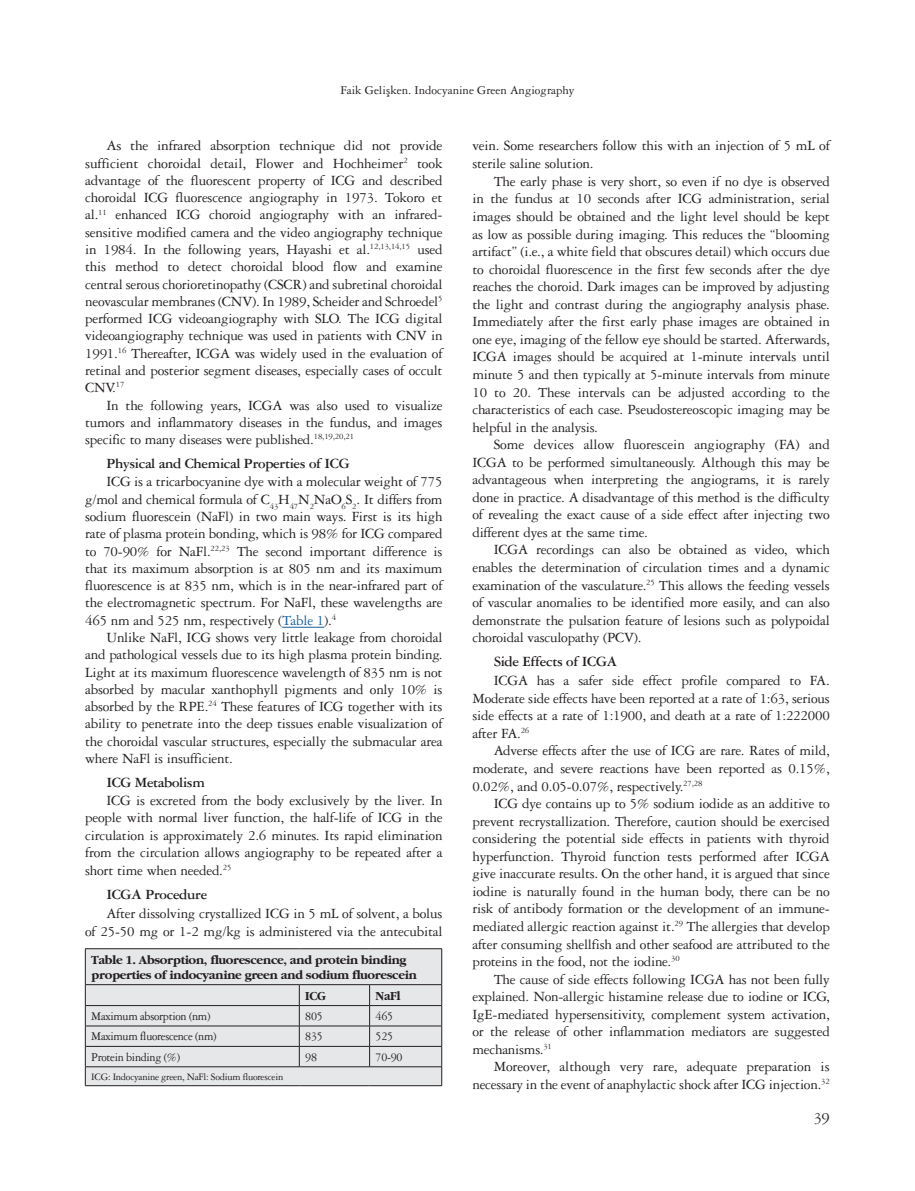
<style>
.page{position:relative;width:915px;height:1191px;background:#fff}
.page>*{position:absolute;margin:0;border:0;box-sizing:border-box;transform-origin:0 0}
.t1{font:16.5px "Garamond Three Tr";color:#231f20}
.YAZI{font:15px/17.5px "Garamond Three Tr";letter-spacing:-.015em;color:#231f20;text-align:justify}
.ARA_BASLIK{font:15px "Garamond Three Bold Tr";letter-spacing:-.025em;color:#231f20}
.TABLO-USTU{font:12.75px/15px "Garamond Bold Tr";letter-spacing:-.025em;color:#231f20}
.TABLO-YAZI{font:12.75px "Garamond Three Tr";letter-spacing:-.025em;color:#231f20;scale:.95 1}
.TABLO-YAZI-2{font:12.75px "Garamond Three Tr";color:#231f20}
.TABLO-ARA{font:12.75px "Garamond Bold Tr";letter-spacing:-.025em;color:#231f20;scale:.95 1}
.TABLO-ALTI{font:10.5px "Garamond Three Tr";letter-spacing:-.025em;color:#231f20}
.s1{color:#175d9e}
</style>
<div class="page">
<hr style="left:282px;top:627px;width:42px;height:1px;background:#175d9e">
<div style="left:86px;top:949px;width:355px;height:136px;background:#e6e7e9"></div>
<hr style="left:85px;top:1025px;width:214px;height:1px;background:#231f20">
<hr style="left:299px;top:1025px;width:70px;height:1px;background:#231f20">
<hr style="left:369px;top:1025px;width:73px;height:1px;background:#231f20">
<hr style="left:85px;top:1046px;width:214px;height:1px;background:#231f20">
<hr style="left:299px;top:1046px;width:70px;height:1px;background:#231f20">
<svg style="left:299px;top:985px;width:1px;height:81px"></svg>
<hr style="left:369px;top:1046px;width:73px;height:1px;background:#231f20">
<svg style="left:369px;top:985px;width:1px;height:81px"></svg>
<hr style="left:85px;top:948px;width:214px;height:1px;background:#231f20">
<hr style="left:85px;top:949px;width:1px;height:35px;background:#231f20">
<hr style="left:299px;top:948px;width:70px;height:1px;background:#231f20">
<hr style="left:369px;top:948px;width:73px;height:1px;background:#231f20">
<hr style="left:441px;top:949px;width:1px;height:35px;background:#231f20">
<hr style="left:85px;top:984px;width:214px;height:1px;background:#231f20">
<hr style="left:299px;top:984px;width:70px;height:1px;background:#231f20">
<hr style="left:369px;top:984px;width:73px;height:1px;background:#231f20">
<hr style="left:85px;top:1005px;width:214px;height:1px;background:#231f20">
<hr style="left:299px;top:1005px;width:70px;height:1px;background:#231f20">
<hr style="left:369px;top:1005px;width:73px;height:1px;background:#231f20">
<hr style="left:85px;top:1066px;width:214px;height:1px;background:#231f20">
<svg style="left:85px;top:985px;width:1px;height:100px"></svg>
<hr style="left:299px;top:1066px;width:70px;height:1px;background:#231f20">
<hr style="left:369px;top:1066px;width:73px;height:1px;background:#231f20">
<svg style="left:441px;top:985px;width:1px;height:100px"></svg>
<hr style="left:85px;top:1085px;width:214px;height:1px;background:#231f20">
<hr style="left:299px;top:1085px;width:70px;height:1px;background:#231f20">
<hr style="left:369px;top:1085px;width:73px;height:1px;background:#231f20">
<p class="TABLO-YAZI-2" style="left:340px;top:82px;width:236px">Faik Gelişken. Indocyanine Green Angiography</p>
<p class="YAZI" style="left:85px;top:137px;width:359px;text-indent:21px">As the infrared absorption technique did not provide sufficient choroidal detail, Flower and Hochheimer<sup>2</sup> took advantage of the fluorescent property of ICG and described choroidal ICG fluorescence angiography in 1973. Tokoro et al.<sup>11</sup> enhanced ICG choroid angiography with an infrared&shy;sensitive modified camera and the video angiography technique in 1984. In the following years, Hayashi et al.<sup>12,13,14,15</sup> used this method to detect choroidal blood flow and examine central serous chorioretinopathy (CSCR) and subretinal choroidal neovascular membranes (CNV). In 1989, Scheider and Schroedel<sup>5 </sup>performed ICG videoangiography with SLO. The ICG digital videoangiography technique was used in patients with CNV in 1991.<sup>16</sup> Thereafter, ICGA was widely used in the evaluation of retinal and posterior segment diseases, especially cases of occult CNV.<sup>17</sup></p>
<p class="YAZI" style="left:85px;top:396px;width:359px;text-indent:21px">In the following years, ICGA was also used to visualize tumors and inflammatory diseases in the fundus, and images specific to many diseases were published.<sup>18,19,20,21</sup></p>
<p class="ARA_BASLIK" style="left:106px;top:454px;width:245px">Physical and Chemical Properties of ICG</p>
<p class="YAZI" style="left:85px;top:472px;width:359px;text-indent:21px">ICG is a tricarbocyanine dye with a molecular weight of 775 g/mol and chemical formula of C<sub>43</sub>H<sub>47</sub>N<sub>2</sub>NaO<sub>6</sub>S<sub>2</sub>. It differs from sodium fluorescein (NaFl) in two main ways. First is its high rate of plasma protein bonding, which is 98% for ICG compared to 70-90% for NaFl.<sup>22,23</sup> The second important difference is that its maximum absorption is at 805 nm and its maximum fluorescence is at 835 nm, which is in the near-infrared part of the electromagnetic spectrum. For NaFl, these wavelengths are 465 nm and 525 nm, respectively (<span class="s1">Table 1</span>).<sup>4</sup></p>
<p class="YAZI" style="left:85px;top:628px;width:359px;text-indent:21px">Unlike NaFl, ICG shows very little leakage from choroidal and pathological vessels due to its high plasma protein binding.<br>Light at its maximum fluorescence wavelength of 835 nm is not absorbed by macular xanthophyll pigments and only 10% is absorbed by the RPE.<sup>24</sup> These features of ICG together with its ability to penetrate into the deep tissues enable visualization of the choroidal vascular structures, especially the submacular area where NaFl is insufficient.</p>
<p class="ARA_BASLIK" style="left:106px;top:773px;width:100px">ICG Metabolism</p>
<p class="YAZI" style="left:85px;top:791px;width:359px;text-indent:21px">ICG is excreted from the body exclusively by the liver. In people with normal liver function, the half-life of ICG in the circulation is approximately 2.6 minutes. Its rapid elimination from the circulation allows angiography to be repeated after a short time when needed.<sup>25</sup></p>
<p class="ARA_BASLIK" style="left:106px;top:885px;width:102px">ICGA Procedure</p>
<p class="YAZI" style="left:85px;top:904px;width:359px;text-align:right">After dissolving crystallized ICG in 5 mL of solvent, a bolus<br>of 25-50 mg or 1-2 mg/kg is administered via the antecubital</p>
<p class="TABLO-USTU" style="left:91px;top:951px;width:327px">Table 1. Absorption, fluorescence, and protein binding properties of indocyanine green and sodium fluorescein</p>
<p class="TABLO-ARA" style="left:305px;top:988px;width:23px">ICG</p>
<p class="TABLO-ARA" style="left:375px;top:988px;width:28px">NaFl</p>
<p class="TABLO-YAZI" style="left:91px;top:1008px;width:127px">Maximum absorption (nm)</p>
<p class="TABLO-YAZI" style="left:305px;top:1008px;width:20px">805</p>
<p class="TABLO-YAZI" style="left:375px;top:1008px;width:20px">465</p>
<p class="TABLO-YAZI" style="left:91px;top:1028px;width:133px">Maximum fluorescence (nm)</p>
<p class="TABLO-YAZI" style="left:305px;top:1028px;width:20px">835</p>
<p class="TABLO-YAZI" style="left:375px;top:1028px;width:20px">525</p>
<p class="TABLO-YAZI" style="left:91px;top:1049px;width:95px">Protein binding (%)</p>
<p class="TABLO-YAZI" style="left:305px;top:1049px;width:14px">98</p>
<p class="TABLO-YAZI" style="left:375px;top:1049px;width:30px">70-90</p>
<p class="TABLO-ALTI" style="left:91px;top:1070px;width:193px">ICG: Indocyanine green, NaFl: Sodium fluorescein</p>
<p class="YAZI" style="left:472px;top:136px;width:359px;line-height:18px">vein. Some researchers follow this with an injection of 5 mL of sterile saline solution.</p>
<p class="YAZI" style="left:472px;top:172px;width:359px;text-indent:21px">The early phase is very short, so even if no dye is observed in the fundus at 10 seconds after ICG administration, serial images should be obtained and the light level should be kept as low as possible during imaging. This reduces the “blooming artifact” (i.e., a white field that obscures detail) which occurs due to choroidal fluorescence in the first few seconds after the dye reaches the choroid. Dark images can be improved by adjusting the light and contrast during the angiography analysis phase.<br>Immediately after the first early phase images are obtained in one eye, imaging of the fellow eye should be started. Afterwards, ICGA images should be acquired at 1-minute intervals until minute 5 and then typically at 5-minute intervals from minute 10 to 20. These intervals can be adjusted according to the characteristics of each case. Pseudostereoscopic imaging may be helpful in the analysis.</p>
<p class="YAZI" style="left:472px;top:435px;width:359px;text-indent:21px">Some devices allow fluorescein angiography (FA) and ICGA to be performed simultaneously. Although this may be advantageous when interpreting the angiograms, it is rarely done in practice. A disadvantage of this method is the difficulty of revealing the exact cause of a side effect after injecting two different dyes at the same time.</p>
<p class="YAZI" style="left:472px;top:540px;width:359px;text-indent:21px">ICGA recordings can also be obtained as video, which enables the determination of circulation times and a dynamic examination of the vasculature.<sup>25</sup> This allows the feeding vessels of vascular anomalies to be identified more easily, and can also demonstrate the pulsation feature of lesions such as polypoidal choroidal vasculopathy (PCV).</p>
<p class="ARA_BASLIK" style="left:493px;top:652px;width:125px">Side Effects of ICGA</p>
<p class="YAZI" style="left:472px;top:671px;width:359px;text-indent:21px">ICGA has a safer side effect profile compared to FA.<br>Moderate side effects have been reported at a rate of 1:63, serious side effects at a rate of 1:1900, and death at a rate of 1:222000 after FA.<sup>26</sup></p>
<p class="YAZI" style="left:472px;top:741px;width:359px;text-indent:21px">Adverse effects after the use of ICG are rare. Rates of mild, moderate, and severe reactions have been reported as 0.15%, 0.02%, and 0.05-0.07%, respectively.<sup>27,28</sup></p>
<p class="YAZI" style="left:472px;top:794px;width:359px;text-indent:21px">ICG dye contains up to 5% sodium iodide as an additive to prevent recrystallization. Therefore, caution should be exercised considering the potential side effects in patients with thyroid hyperfunction. Thyroid function tests performed after ICGA give inaccurate results. On the other hand, it is argued that since iodine is naturally found in the human body, there can be no risk of antibody formation or the development of an immune&shy;mediated allergic reaction against it.<sup>29</sup> The allergies that develop after consuming shellfish and other seafood are attributed to the proteins in the food, not the iodine.<sup>30</sup></p>
<p class="YAZI" style="left:472px;top:969px;width:359px;text-indent:21px">The cause of side effects following ICGA has not been fully explained. Non-allergic histamine release due to iodine or ICG, IgE-mediated hypersensitivity, complement system activation, or the release of other inflammation mediators are suggested mechanisms.<sup>31</sup></p>
<p class="YAZI" style="left:472px;top:1057px;width:359px;text-align:right">Moreover, although very rare, adequate preparation is necessary in the event of anaphylactic shock after ICG injection.<sup>32</sup></p>
<p class="t1" style="left:813px;top:1107px;width:18px">39</p>
</div>
